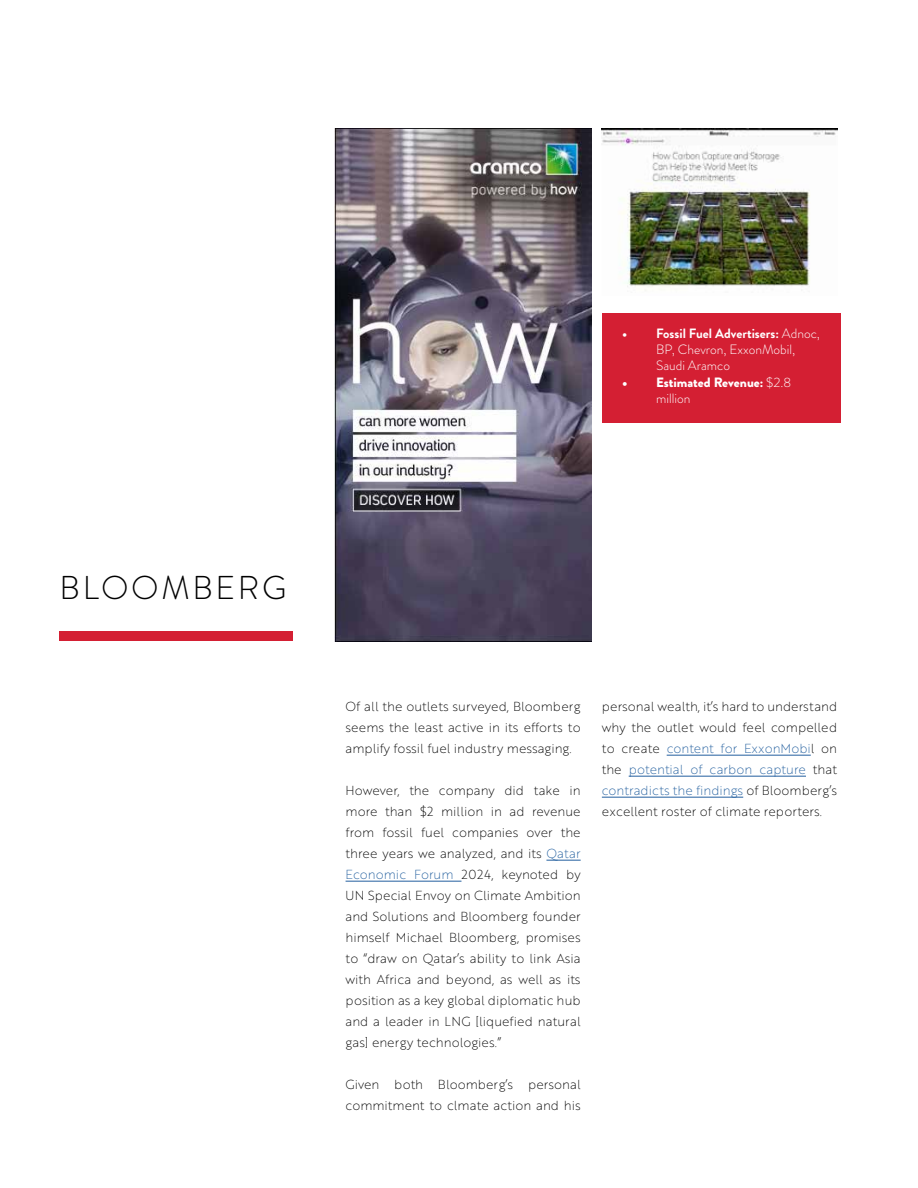
<style>
.page{position:relative;width:918px;height:1188px;background:#fff}
.page>*{position:absolute;margin:0;border:0;box-sizing:border-box;transform-origin:0 0}
.t1{font:300 33px "Brandon Grotesque";letter-spacing:.08em;color:#000}
.t2{font:300 13.5px/16.2px "Brandon Grotesque";color:#fff}
.t3{font:900 13.5px/16.2px "Brandon Grotesque";color:#fff}
.t4{font:12.75px/21px "Brother 1816 Thin";color:#000;text-align:justify}
.s1{font-weight:700}
.s2{font-weight:300}
.s3{color:#215e9e}
</style>
<div class="page">
<img style="left:602px;top:128px;width:235px;height:163px">
<img style="left:335px;top:128px;width:256px;height:513px">
<div style="left:60px;top:632px;width:233px;height:9px;background:#d41f33"></div>
<hr style="left:546px;top:860px;width:35px;height:1px;background:#215e9e">
<hr style="left:346px;top:881px;width:115px;height:1px;background:#215e9e">
<hr style="left:667px;top:755px;width:144px;height:1px;background:#215e9e">
<hr style="left:629px;top:776px;width:177px;height:1px;background:#215e9e">
<hr style="left:602px;top:797px;width:141px;height:1px;background:#215e9e">
<div style="left:603px;top:313px;width:238px;height:110px;background:#d41f33"></div>
<p class="t2" style="left:656px;top:325px;width:165px;text-indent:-34px"><span class="s1">• Fossil Fuel Advertisers:</span> Adnoc,<br>BP, Chevron, ExxonMobil,<br>Saudi Aramco</p>
<p class="t3" style="left:656px;top:374px;width:137px;text-indent:-34px">• Estimated Revenue: <span class="s2">$2.8 million</span></p>
<h1 class="t1" style="left:60px;top:566px;width:229px">BLOOMBERG</h1>
<p class="t4" style="left:346px;top:695px;width:237px">Of all the outlets surveyed, Bloomberg seems the least active in its efforts to amplify fossil fuel industry messaging.</p>
<p class="t4" style="left:346px;top:779px;width:237px">However, the company did take in more than $2 million in ad revenue from fossil fuel companies over the three years we analyzed, and its <span class="s3">Qatar Economic Forum</span> 2024, keynoted by UN Special Envoy on Climate Ambition and Solutions and Bloomberg founder himself Michael Bloomberg, promises to “draw on Qatar’s ability to link Asia with Africa and beyond, as well as its position as a key global diplomatic hub and a leader in LNG [liquefied natural gas] energy technologies.”</p>
<p class="t4" style="left:346px;top:1073px;width:237px">Given both Bloomberg’s personal commitment to clmate action and his</p>
<p class="t4" style="left:602px;top:695px;width:237px">personal wealth, it’s hard to understand why the outlet would feel compelled to create <span class="s3">content for ExxonMobi</span>l on the <span class="s3">potential of carbon capture</span> that <span class="s3">contradicts the findings</span> of Bloomberg’s excellent roster of climate reporters.</p>
</div>
